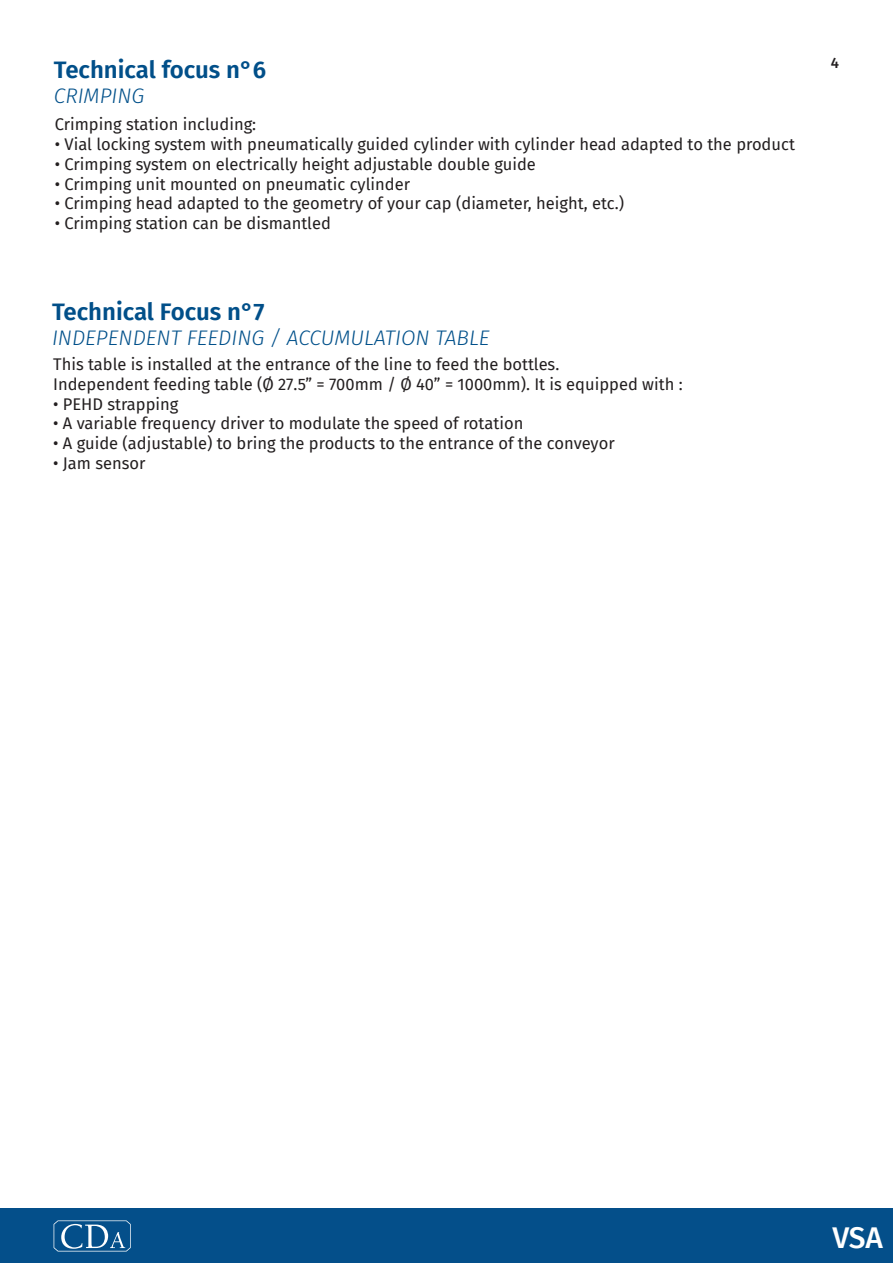
<style>
.page{position:relative;width:893px;height:1263px;background:#fff}
.page>*{position:absolute;margin:0;border:0;box-sizing:border-box;transform-origin:0 0}
.t1{font:500 30px "Fira Sans";color:#fff}
.t2{font:600 24px "Fira Sans";color:#014f89}
.t3{font:italic 300 21px "Fira Sans";color:#01508a}
.t4{font:16.5px "Fira Sans";color:#231f20}
.t5{font:500 15px "Fira Sans";color:#231f20}
</style>
<div class="page">
<div style="left:0;top:1208px;width:893px;height:54px;background:#044f8a"></div>
<svg style="left:54px;top:1220px;width:77px;height:31px"></svg>
<p class="t2" style="left:54px;top:50px;width:214px">Technical focus n°6</p>
<p class="t3" style="left:54px;top:81px;width:92px">CRIMPING</p>
<p class="t4" style="left:55px;top:112px;width:203px">Crimping station including:</p>
<p class="t4" style="left:55px;top:132px;width:742px">• Vial locking system with pneumatically guided cylinder with cylinder head adapted to the product</p>
<p class="t4" style="left:55px;top:152px;width:483px">• Crimping system on electrically height adjustable double guide</p>
<p class="t4" style="left:55px;top:171px;width:357px">• Crimping unit mounted on pneumatic cylinder</p>
<p class="t4" style="left:55px;top:191px;width:571px">• Crimping head adapted to the geometry of your cap (diameter, height, etc.)</p>
<p class="t4" style="left:55px;top:211px;width:278px">• Crimping station can be dismantled</p>
<p class="t2" style="left:52px;top:291px;width:214px">Technical Focus n°7</p>
<p class="t3" style="left:52px;top:323px;width:439px">INDEPENDENT FEEDING / ACCUMULATION TABLE</p>
<p class="t4" style="left:53px;top:352px;width:508px">This table is installed at the entrance of the line to feed the bottles.</p>
<p class="t4" style="left:53px;top:371px;width:631px">Independent feeding table (Ø 27.5” = 700mm / Ø 40” = 1000mm). It is equipped with :</p>
<p class="t4" style="left:53px;top:391px;width:127px">• PEHD strapping</p>
<p class="t4" style="left:53px;top:411px;width:472px">• A variable frequency driver to modulate the speed of rotation</p>
<p class="t4" style="left:53px;top:431px;width:563px">• A guide (adjustable) to bring the products to the entrance of the conveyor</p>
<p class="t4" style="left:53px;top:451px;width:94px">• Jam sensor</p>
<p class="t5" style="left:831px;top:51px;width:10px">4</p>
<h1 class="t1" style="left:832px;top:1213px;width:52px">VSA</h1>
</div>
